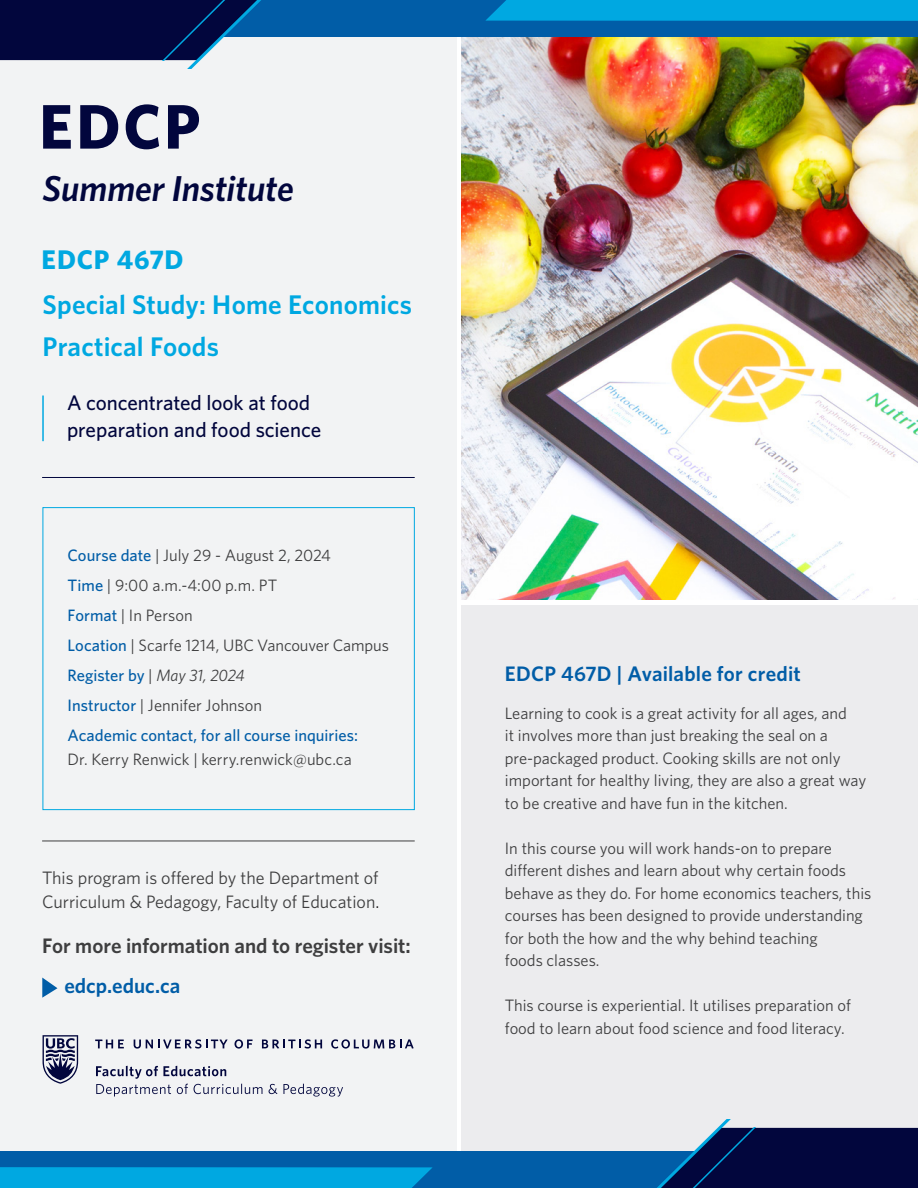
<style>
.page{position:relative;width:918px;height:1188px;background:#fff}
.page>*{position:absolute;margin:0;border:0;box-sizing:border-box;transform-origin:0 0}
.t1{font:700 63px "Whitney";color:#02063d}
.t2{font:italic 600 36px "Whitney";color:#02063d}
.t3{font:600 27px "Whitney";letter-spacing:.005em;color:#00a8e1}
.t4{font:700 27px "Whitney";letter-spacing:.03em;color:#00a8e1}
.t5{font:500 21px/27px "Whitney";letter-spacing:-.005em;color:#02063d}
.t6{font:600 21px "Whitney";letter-spacing:.005em;color:#015da7}
.t7{font:600 21px "Whitney";letter-spacing:-.005em;color:#3e3e3f}
.t8{font:18px/24px "Whitney";color:#3e3e3f}
.t9{font:16.5px/22.5px "Whitney";color:#3e3e3f}
.t10{font:500 16.5px "Whitney";color:#015da7}
.s1{font-weight:500;color:#015da7}
.s2{font-weight:400;color:#3e3e3f}
.s3{font-weight:400;font-style:italic;color:#3e3e3f}
.s4{color:#231f20}
</style>
<div class="page">
<img style="left:462px;top:37px;width:456px;height:563px">
<div style="left:462px;top:605px;width:456px;height:583px;background:#ececee"></div>
<div style="left:0;top:0;width:457px;height:1188px;background:#f2f3f4"></div>
<hr style="left:42px;top:396px;width:2px;height:45px;background:#00a8e1">
<hr style="left:42px;top:477px;width:373px;height:1px;background:#02063d">
<div style="left:0;top:0;width:918px;height:37px;background:#015da7"></div>
<svg style="left:485px;top:0;width:433px;height:21px;background:#00a5de"></svg>
<svg style="left:0;top:0;width:261px;height:69px"></svg>
<div style="left:0;top:1151px;width:918px;height:37px;background:#015da7"></div>
<svg style="left:0;top:1167px;width:433px;height:21px;background:#00a5de"></svg>
<svg style="left:657px;top:1119px;width:261px;height:69px"></svg>
<div style="left:43px;top:507px;width:372px;height:303px;background:#f2f3f4;border:1px solid #00a8e1"></div>
<hr style="left:42px;top:841px;width:373px;height:1px;background:#3e3e3f">
<svg style="left:42px;top:978px;width:15px;height:20px"></svg>
<svg style="left:43px;top:1035px;width:35px;height:49px"></svg>
<svg style="left:95px;top:1040px;width:29px;height:8px"></svg>
<svg style="left:134px;top:1039px;width:94px;height:10px"></svg>
<svg style="left:235px;top:1039px;width:18px;height:10px"></svg>
<svg style="left:262px;top:1039px;width:60px;height:10px"></svg>
<svg style="left:331px;top:1039px;width:83px;height:10px"></svg>
<svg style="left:96px;top:1066px;width:166px;height:31px"></svg>
<svg style="left:269px;top:1084px;width:74px;height:13px"></svg>
<p class="t1" style="left:39px;top:84px;width:163px">EDCP</p>
<p class="t2" style="left:43px;top:165px;width:253px">Summer Institute</p>
<p class="t4" style="left:42px;top:241px;width:144px">EDCP 467D</p>
<p class="t3" style="left:43px;top:287px;width:371px">Special Study: Home Economics</p>
<p class="t3" style="left:43px;top:329px;width:178px">Practical Foods</p>
<p class="t5" style="left:67px;top:389px;width:256px">A concentrated look at food preparation and food science</p>
<p class="t9" style="left:68px;top:543px;width:265px"><span class="s1">Course date</span> | July 29 - August 2, 2024</p>
<p class="t9" style="left:68px;top:573px;width:211px"><span class="s1">Time</span> | 9:00 a.m.-4:00 p.m. PT</p>
<p class="t9" style="left:68px;top:603px;width:127px"><span class="s1">Format</span> | In Person</p>
<p class="t9" style="left:68px;top:633px;width:323px"><span class="s1">Location</span> | Scarfe 1214, UBC Vancouver Campus</p>
<p class="t10" style="left:68px;top:664px;width:179px">Register by <span class="s2">|</span> <span class="s3">May 31, 2024</span></p>
<p class="t9" style="left:68px;top:693px;width:196px"><span class="s1">Instructor</span> | Jennifer Johnson</p>
<p class="t10" style="left:68px;top:724px;width:292px">Academic contact, for all course inquiries:</p>
<p class="t9" style="left:68px;top:747px;width:286px">Dr. Kerry Renwick | kerry.renwick@ubc.ca</p>
<p class="t8" style="left:42px;top:866px;width:339px">This program is offered by the Department of<br>Curriculum &amp; Pedagogy, Faculty of Education<span class="s4">.</span></p>
<p class="t7" style="left:42px;top:932px;width:370px">For more information and to register visit:</p>
<p class="t6" style="left:64px;top:972px;width:117px">edcp.educ.ca</p>
<p class="t6" style="left:505px;top:660px;width:298px">EDCP 467D | Available for credit</p>
<p class="t9" style="left:505px;top:701px;width:363px">Learning to cook is a great activity for all ages, and<br>it involves more than just breaking the seal on a pre-packaged product. Cooking skills are not only important for healthy living, they are also a great way to be creative and have fun in the kitchen.</p>
<p class="t9" style="left:505px;top:836px;width:368px">In this course you will work hands-on to prepare different dishes and learn about why certain foods behave as they do. For home economics teachers, this courses has been designed to provide understanding for both the how and the why behind teaching<br>foods classes.</p>
<p class="t9" style="left:505px;top:994px;width:348px">This course is experiential. It utilises preparation of food to learn about food science and food literacy.</p>
</div>
